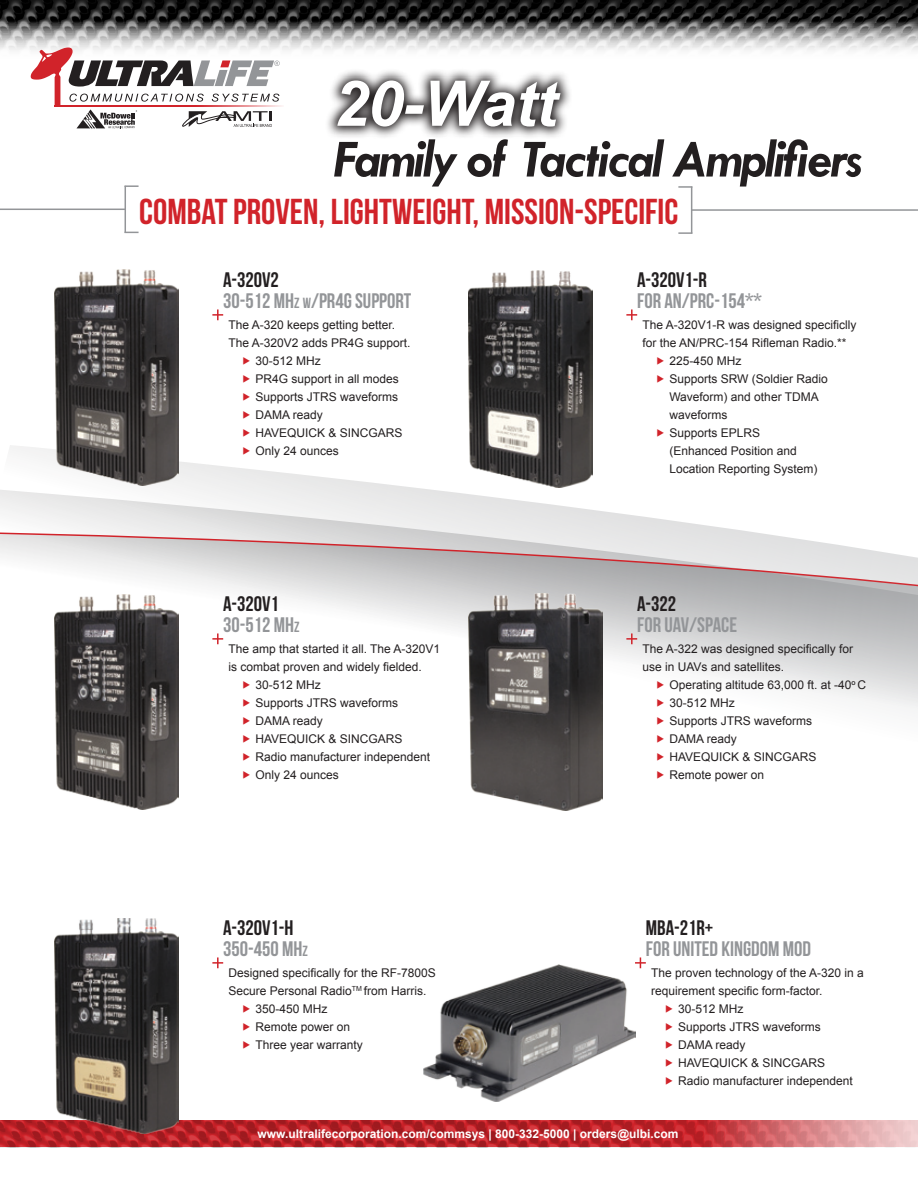
<style>
.page{position:relative;width:918px;height:1188px;background:#fff}
.page>*{position:absolute;margin:0;border:0;box-sizing:border-box;transform-origin:0 0}
.t1{font:italic 700 63px "Arial";letter-spacing:-.01em;color:#fff}
.t2{font:italic 700 54px "Tw Cen";letter-spacing:-.04em;color:#231f20}
.t3{font:36px "Bebas Neue";color:#d1232a}
.t4{font:21px "Bebas Neue";color:#939598}
.t5{font:21px "Bebas Neue";color:#231f20}
.t6{font:12px/18px "Arial";color:#231f20}
.t7{font:700 12px "Arial";color:#fff}
.t8{font:700 5.25px "Arial";color:#231f20}
.s1{font-size:14.7px}
.s2{font-style:inherit}
.s3{color:#d1232a}
</style>
<div class="page">
<svg style="left:9px;top:445px;width:584px;height:40px"></svg>
<svg style="left:0;top:485px;width:751px;height:47px"></svg>
<svg style="left:0;top:532px;width:918px;height:268px"></svg>
<img style="left:0;top:1120px;width:918px;height:28px">
<img style="left:0;top:0;width:918px;height:106px">
<svg style="left:626px;top:633px;width:11px;height:11px"></svg>
<svg style="left:626px;top:309px;width:11px;height:11px"></svg>
<svg style="left:212px;top:957px;width:11px;height:11px"></svg>
<svg style="left:212px;top:633px;width:11px;height:11px"></svg>
<svg style="left:212px;top:309px;width:11px;height:11px"></svg>
<svg style="left:635px;top:957px;width:11px;height:11px"></svg>
<img style="left:54px;top:270px;width:124px;height:216px">
<img style="left:54px;top:594px;width:124px;height:216px">
<img style="left:54px;top:918px;width:124px;height:216px">
<img style="left:468px;top:270px;width:124px;height:218px">
<img style="left:468px;top:593px;width:134px;height:218px">
<img style="left:423px;top:965px;width:212px;height:137px">
<hr style="left:55px;top:106px;width:229px;height:1px;background:#d1232a">
<svg style="left:31px;top:48px;width:249px;height:80px"></svg>
<svg style="left:325px;top:68px;width:248px;height:69px"></svg>
<hr style="left:0;top:209px;width:125px;height:1px;background:#939598">
<hr style="left:125px;top:186px;width:1px;height:47px;background:#939598">
<svg style="left:125px;top:185px;width:14px;height:2px"></svg>
<svg style="left:126px;top:232px;width:13px;height:1px"></svg>
<hr style="left:692px;top:209px;width:226px;height:2px;background:#939598">
<hr style="left:691px;top:187px;width:1px;height:47px;background:#939598">
<svg style="left:678px;top:232px;width:13px;height:2px"></svg>
<svg style="left:678px;top:186px;width:14px;height:2px"></svg>
<p class="t1" style="left:334px;top:62px;width:225px">20-Watt</p>
<p class="t2" style="left:334px;top:127px;width:531px">Family of Tactical Amplifiers</p>
<p class="t3" style="left:139px;top:192px;width:541px">COMBAT PROVEN, LIGHTWEIGHT, MISSION-SPECIFIC</p>
<p class="t5" style="left:223px;top:268px;width:57px">A-320V2</p>
<p class="t4" style="left:223px;top:289px;width:190px">30-512 MH<span class="s1">Z W</span><span class="s2">/PR4G</span> SUPPORT</p>
<p class="t6" style="left:228px;top:316px;width:184px">The A-320 keeps getting better.<br>The A-320V2 adds PR4G support.</p>
<p class="t6" style="left:242px;top:352px;width:80px"><span class="s3">▶</span> 30-512 MHz</p>
<p class="t6" style="left:242px;top:370px;width:158px"><span class="s3">▶</span> PR4G support in all modes</p>
<p class="t6" style="left:242px;top:388px;width:158px"><span class="s3">▶</span> Supports JTRS waveforms</p>
<p class="t6" style="left:242px;top:406px;width:82px"><span class="s3">▶</span> DAMA ready</p>
<p class="t6" style="left:242px;top:424px;width:162px"><span class="s3">▶</span> HAVEQUICK &amp; SINCGARS</p>
<p class="t6" style="left:242px;top:442px;width:98px"><span class="s3">▶</span> Only 24 ounces</p>
<p class="t5" style="left:223px;top:592px;width:57px">A-320V1</p>
<p class="t4" style="left:223px;top:613px;width:78px">30-512 MH<span class="s1">Z</span></p>
<p class="t6" style="left:228px;top:640px;width:213px">The amp that started it all. The A-320V1 is combat proven and widely fielded.</p>
<p class="t6" style="left:242px;top:676px;width:80px"><span class="s3">▶</span> 30-512 MHz</p>
<p class="t6" style="left:242px;top:694px;width:158px"><span class="s3">▶</span> Supports JTRS waveforms</p>
<p class="t6" style="left:242px;top:712px;width:82px"><span class="s3">▶</span> DAMA ready</p>
<p class="t6" style="left:242px;top:730px;width:162px"><span class="s3">▶</span> HAVEQUICK &amp; SINCGARS</p>
<p class="t6" style="left:242px;top:748px;width:190px"><span class="s3">▶</span> Radio manufacturer independent</p>
<p class="t6" style="left:242px;top:766px;width:98px"><span class="s3">▶</span> Only 24 ounces</p>
<p class="t5" style="left:223px;top:916px;width:72px">A-320V1-H</p>
<p class="t4" style="left:223px;top:937px;width:86px">350-450 MH<span class="s1">Z</span></p>
<p class="t6" style="left:228px;top:964px;width:209px">Designed specifically for the RF-7800S<br>Secure Personal Radio<sup>TM</sup> from Harris.</p>
<p class="t6" style="left:242px;top:1000px;width:87px"><span class="s3">▶</span> 350-450 MHz</p>
<p class="t6" style="left:242px;top:1018px;width:110px"><span class="s3">▶</span> Remote power on</p>
<p class="t6" style="left:242px;top:1036px;width:122px"><span class="s3">▶</span> Three year warranty</p>
<p class="t5" style="left:637px;top:268px;width:71px">A-320V1-R</p>
<p class="t4" style="left:637px;top:289px;width:126px">FOR AN/PRC-154**</p>
<p class="t6" style="left:642px;top:316px;width:216px">The A-320V1-R was designed specificlly for the AN/PRC-154 Rifleman Radio.**</p>
<p class="t6" style="left:656px;top:352px;width:87px"><span class="s3">▶</span> 225-450 MHz</p>
<p class="t6" style="left:669px;top:370px;width:160px;text-indent:-14px"><span class="s3">▶</span> Supports SRW (Soldier Radio<br>Waveform) and other TDMA waveforms</p>
<p class="t6" style="left:669px;top:424px;width:150px;text-indent:-14px"><span class="s3">▶</span> Supports EPLRS (Enhanced Position and<br>Location Reporting System)</p>
<p class="t5" style="left:637px;top:592px;width:40px">A-322</p>
<p class="t4" style="left:637px;top:613px;width:101px">FOR UAV/SPACE</p>
<p class="t6" style="left:642px;top:640px;width:212px">The A-322 was designed specifically for use in UAVs and satellites.</p>
<p class="t6" style="left:656px;top:676px;width:197px"><span class="s3">▶</span> Operating altitude 63,000 ft. at -40</p>
<p class="t8" style="left:852px;top:679px;width:6px">O</p>
<p class="t6" style="left:858px;top:676px;width:10px">C</p>
<p class="t6" style="left:656px;top:694px;width:80px"><span class="s3">▶</span> 30-512 MHz</p>
<p class="t6" style="left:656px;top:712px;width:158px"><span class="s3">▶</span> Supports JTRS waveforms</p>
<p class="t6" style="left:656px;top:730px;width:82px"><span class="s3">▶</span> DAMA ready</p>
<p class="t6" style="left:656px;top:748px;width:162px"><span class="s3">▶</span> HAVEQUICK &amp; SINCGARS</p>
<p class="t6" style="left:656px;top:766px;width:110px"><span class="s3">▶</span> Remote power on</p>
<p class="t5" style="left:646px;top:916px;width:69px">MBA-21R+</p>
<p class="t4" style="left:646px;top:937px;width:167px">FOR UNITED KINGDOM MOD</p>
<p class="t6" style="left:651px;top:964px;width:214px">The proven technology of the A-320 in a requirement specific form-factor.</p>
<p class="t6" style="left:665px;top:1000px;width:80px"><span class="s3">▶</span> 30-512 MHz</p>
<p class="t6" style="left:665px;top:1018px;width:158px"><span class="s3">▶</span> Supports JTRS waveforms</p>
<p class="t6" style="left:665px;top:1036px;width:82px"><span class="s3">▶</span> DAMA ready</p>
<p class="t6" style="left:665px;top:1054px;width:162px"><span class="s3">▶</span> HAVEQUICK &amp; SINCGARS</p>
<p class="t6" style="left:665px;top:1072px;width:190px"><span class="s3">▶</span> Radio manufacturer independent</p>
<p class="t7" style="left:258px;top:1126px;width:422px">www.ultralifecorporation.com/commsys | 800-332-5000 | orders@ulbi.com</p>
</div>
